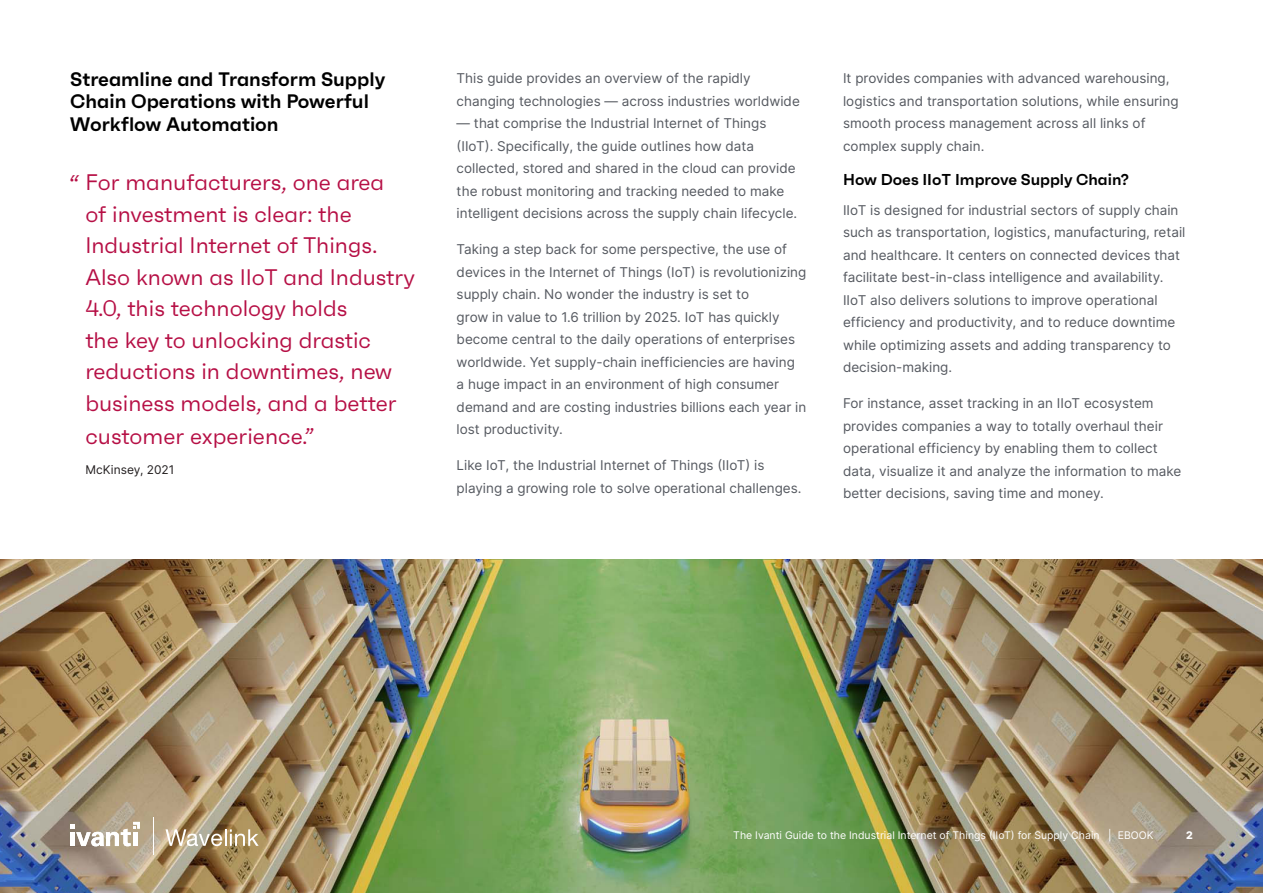
<style>
.page{position:relative;width:1263px;height:893px;background:#fff}
.page>*{position:absolute;margin:0;border:0;box-sizing:border-box;transform-origin:0 0}
.t1{font:22.5px/31.7px "Faktum";color:#b60f45}
.t2{font:600 19.5px/22.5px "Faktum";color:#000}
.t3{font:600 15.75px "Faktum";color:#000}
.t4{font:13.5px/22.5px "Inter";color:#555960}
.t5{font:12px "Inter";color:#231f20}
.t6{font:10.5px "Inter";color:#fff}
.t7{font:800 10.5px "Inter";color:#fff}
.s1{font-size:24px}
</style>
<div class="page">
<img style="left:0;top:559px;width:1263px;height:334px">
<hr style="left:153px;top:817px;width:1px;height:37px;background:#fff">
<svg style="left:70px;top:822px;width:70px;height:24px"></svg>
<svg style="left:166px;top:829px;width:93px;height:17px"></svg>
<h2 class="t2" style="left:70px;top:67px;width:317px">Streamline and Transform Supply<br>Chain Operations with Powerful<br>Workflow Automation</h2>
<p class="t4" style="left:457px;top:67px;width:345px">This guide provides an overview of the rapidly changing technologies — across industries worldwide</p>
<p class="t4" style="left:457px;top:112px;width:342px">— that comprise the Industrial Internet of Things (IIoT). Specifically, the guide outlines how data collected, stored and shared in the cloud can provide the robust monitoring and tracking needed to make intelligent decisions across the supply chain lifecycle.</p>
<p class="t4" style="left:457px;top:238px;width:351px">Taking a step back for some perspective, the use of devices in the Internet of Things (IoT) is revolutionizing supply chain. No wonder the industry is set to<br>grow in value to 1.6 trillion by 2025. IoT has quickly become central to the daily operations of enterprises worldwide. Yet supply-chain inefficiencies are having<br>a huge impact in an environment of high consumer demand and are costing industries billions each year in lost productivity.</p>
<p class="t4" style="left:457px;top:454px;width:346px">Like IoT, the Industrial Internet of Things (IIoT) is playing a growing role to solve operational challenges.</p>
<p class="t1" style="left:85px;top:167px;width:331px;text-indent:-16px"><span class="s1">“</span> For manufacturers, one area<br>of investment is clear: the<br>Industrial Internet of Things.<br>Also known as IIoT and Industry<br>4.0, this technology holds<br>the key to unlocking drastic reductions in downtimes, new business models, and a better customer experience.”</p>
<p class="t5" style="left:85px;top:461px;width:91px">McKinsey, 2021</p>
<p class="t4" style="left:843px;top:67px;width:337px">It provides companies with advanced warehousing, logistics and transportation solutions, while ensuring smooth process management across all links of complex supply chain.</p>
<p class="t3" style="left:843px;top:170px;width:287px">How Does IIoT Improve Supply Chain?</p>
<p class="t4" style="left:843px;top:198px;width:344px">IIoT is designed for industrial sectors of supply chain such as transportation, logistics, manufacturing, retail and healthcare. It centers on connected devices that facilitate best-in-class intelligence and availability.<br>IIoT also delivers solutions to improve operational efficiency and productivity, and to reduce downtime while optimizing assets and adding transparency to decision-making.</p>
<p class="t4" style="left:843px;top:392px;width:340px">For instance, asset tracking in an IIoT ecosystem provides companies a way to totally overhaul their operational efficiency by enabling them to collect data, visualize it and analyze the information to make better decisions, saving time and money.</p>
<p class="t6" style="left:733px;top:827px;width:422px">The Ivanti Guide to the Industrial Internet of Things (IIoT) for Supply Chain | EBOOK</p>
<p class="t7" style="left:1186px;top:827px;width:8px">2</p>
</div>
